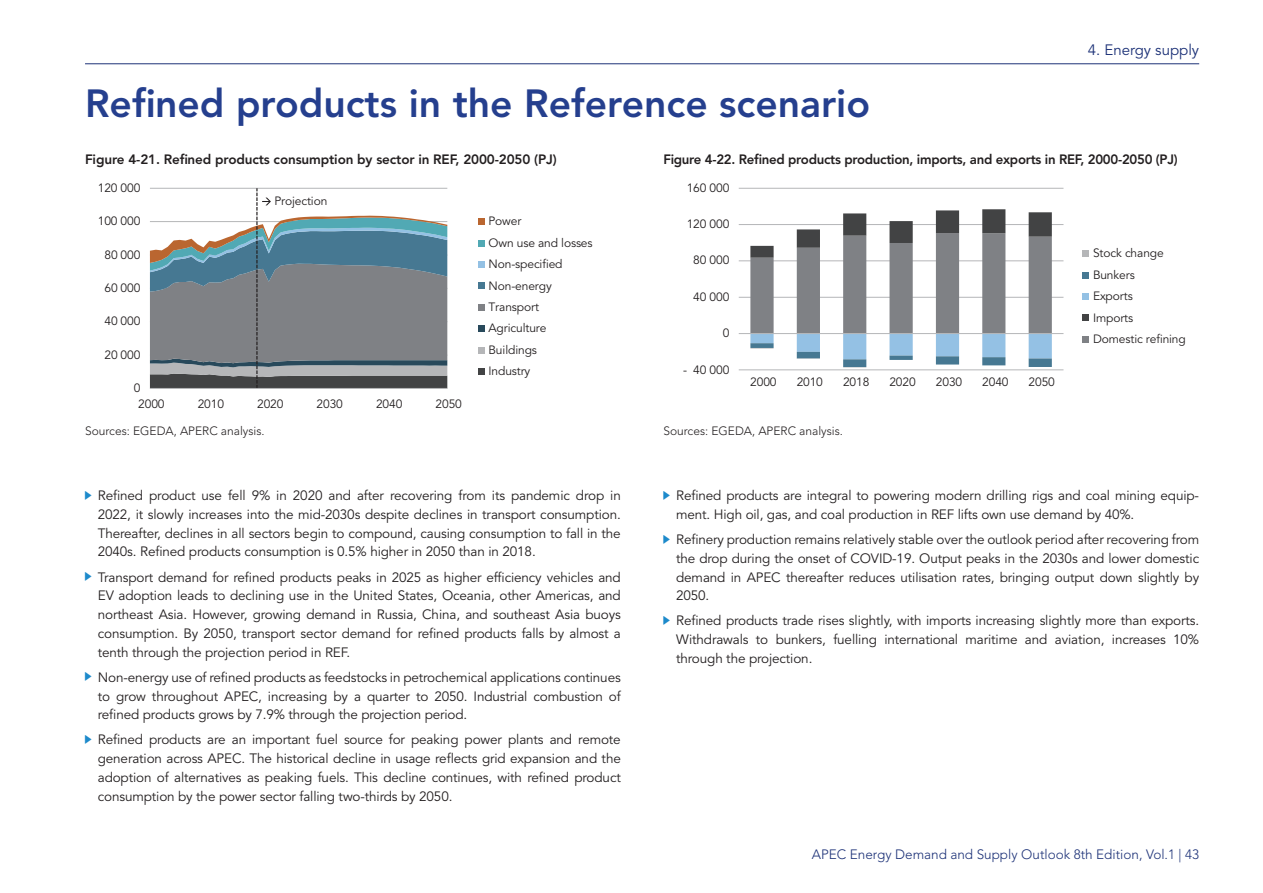
<style>
.page{position:relative;width:1263px;height:893px;background:#fff}
.page>*{position:absolute;margin:0;border:0;box-sizing:border-box;transform-origin:0 0}
.t1{font:800 39px "Avenir LT Std";color:#253f8e}
.t2{font:15px "Avenir LT Std";color:#1c3177}
.t3{font:13.5px/18.8px "Avenir LT Std";letter-spacing:-.01em;color:#231f20;text-align:justify}
.t4{font:800 13.5px "Avenir LT Std";letter-spacing:-.02em;color:#231f20}
.t5{font:300 13.5px "Avenir LT Std";color:#1c3177}
.t6{font:12px/21.5px "Avenir LT Std";letter-spacing:-.01em;color:#231f20}
.t7{font:300 12px "Avenir LT Std";color:#231f20}
</style>
<div class="page">
<hr style="left:85px;top:63px;width:1114px;height:1px;background:#1c3177">
<hr style="left:150px;top:388px;width:297px;height:1px;background:#b5b6b8">
<div style="left:478px;top:218px;width:6px;height:7px;background:#ba6630"></div>
<svg style="left:478px;top:240px;width:6px;height:6px"></svg>
<div style="left:478px;top:261px;width:6px;height:7px;background:#94c1e4"></div>
<svg style="left:478px;top:283px;width:6px;height:6px"></svg>
<div style="left:478px;top:304px;width:6px;height:7px;background:#7f8185"></div>
<svg style="left:478px;top:326px;width:6px;height:6px"></svg>
<div style="left:478px;top:347px;width:6px;height:7px;background:#b5b6b8"></div>
<svg style="left:478px;top:369px;width:6px;height:6px"></svg>
<svg style="left:150px;top:188px;width:297px;height:200px"></svg>
<hr style="left:739px;top:188px;width:324px;height:1px;background:#b5b6b8">
<hr style="left:739px;top:224px;width:324px;height:1px;background:#b5b6b8">
<hr style="left:739px;top:260px;width:324px;height:1px;background:#b5b6b8">
<hr style="left:739px;top:297px;width:324px;height:1px;background:#b5b6b8">
<hr style="left:739px;top:369px;width:324px;height:1px;background:#b5b6b8">
<svg style="left:750px;top:209px;width:302px;height:159px"></svg>
<hr style="left:739px;top:333px;width:324px;height:1px;background:#b5b6b8">
<div style="left:1083px;top:250px;width:6px;height:7px;background:#b5b6b8"></div>
<svg style="left:1083px;top:272px;width:6px;height:6px"></svg>
<div style="left:1083px;top:293px;width:6px;height:7px;background:#94c1e4"></div>
<svg style="left:1083px;top:315px;width:6px;height:6px"></svg>
<div style="left:1083px;top:336px;width:6px;height:7px;background:#7f8185"></div>
<h1 class="t1" style="left:85px;top:81px;width:787px">Refined products in the Reference scenario</h1>
<p class="t2" style="left:1088px;top:41px;width:113px">4. Energy supply</p>
<p class="t4" style="left:85px;top:152px;width:473px">Figure 4-21. Refined products consumption by sector in REF, 2000-2050 (PJ)</p>
<p class="t4" style="left:663px;top:152px;width:516px">Figure 4-22. Refined products production, imports, and exports in REF, 2000-2050 (PJ)</p>
<p class="t6" style="left:98px;top:177px;width:44px">120 000</p>
<p class="t6" style="left:98px;top:211px;width:44px">100 000</p>
<p class="t6" style="left:104px;top:244px;width:38px">80 000</p>
<p class="t6" style="left:104px;top:277px;width:38px">60 000</p>
<p class="t6" style="left:104px;top:311px;width:38px">40 000</p>
<p class="t6" style="left:104px;top:344px;width:38px">20 000</p>
<p class="t6" style="left:134px;top:377px;width:8px">0</p>
<p class="t6" style="left:274px;top:191px;width:55px">Projection</p>
<p class="t6" style="left:138px;top:393px;width:28px">2000</p>
<p class="t6" style="left:198px;top:393px;width:28px">2010</p>
<p class="t6" style="left:257px;top:393px;width:28px">2020</p>
<p class="t6" style="left:317px;top:393px;width:28px">2030</p>
<p class="t6" style="left:376px;top:393px;width:28px">2040</p>
<p class="t6" style="left:436px;top:393px;width:28px">2050</p>
<p class="t7" style="left:85px;top:424px;width:181px">Sources: EGEDA, APERC analysis.</p>
<p class="t6" style="left:488px;top:211px;width:106px">Power<br>Own use and losses<br>Non-specified<br>Non-energy<br>Transport<br>Agriculture<br>Buildings<br>Industry</p>
<p class="t3" style="left:98px;top:487px;width:525px">Refined product use fell 9% in 2020 and after recovering from its pandemic drop in 2022, it slowly increases into the mid-2030s despite declines in transport consumption.<br>Thereafter, declines in all sectors begin to compound, causing consumption to fall in the 2040s. Refined products consumption is 0.5% higher in 2050 than in 2018.</p>
<p class="t3" style="left:98px;top:568px;width:525px">Transport demand for refined products peaks in 2025 as higher efficiency vehicles and EV adoption leads to declining use in the United States, Oceania, other Americas, and northeast Asia. However, growing demand in Russia, China, and southeast Asia buoys consumption. By 2050, transport sector demand for refined products falls by almost a tenth through the projection period in REF.</p>
<p class="t3" style="left:98px;top:668px;width:524px">Non-energy use of refined products as feedstocks in petrochemical applications continues to grow throughout APEC, increasing by a quarter to 2050. Industrial combustion of refined products grows by 7.9% through the projection period.</p>
<p class="t3" style="left:98px;top:731px;width:525px">Refined products are an important fuel source for peaking power plants and remote generation across APEC. The historical decline in usage reflects grid expansion and the adoption of alternatives as peaking fuels. This decline continues, with refined product consumption by the power sector falling two-thirds by 2050.</p>
<p class="t6" style="left:687px;top:177px;width:44px">160 000</p>
<p class="t6" style="left:687px;top:214px;width:44px">120 000</p>
<p class="t6" style="left:693px;top:250px;width:38px">80 000</p>
<p class="t6" style="left:693px;top:286px;width:38px">40 000</p>
<p class="t6" style="left:723px;top:323px;width:8px">0</p>
<p class="t6" style="left:683px;top:359px;width:48px">- 40 000</p>
<p class="t6" style="left:750px;top:372px;width:28px">2000</p>
<p class="t6" style="left:797px;top:372px;width:28px">2010</p>
<p class="t6" style="left:843px;top:372px;width:28px">2018</p>
<p class="t6" style="left:889px;top:372px;width:28px">2020</p>
<p class="t6" style="left:936px;top:372px;width:28px">2030</p>
<p class="t6" style="left:982px;top:372px;width:28px">2040</p>
<p class="t6" style="left:1029px;top:372px;width:28px">2050</p>
<p class="t7" style="left:663px;top:424px;width:181px">Sources: EGEDA, APERC analysis.</p>
<p class="t6" style="left:1093px;top:243px;width:94px">Stock change<br>Bunkers<br>Exports<br>Imports<br>Domestic refining</p>
<p class="t3" style="left:676px;top:487px;width:524px">Refined products are integral to powering modern drilling rigs and coal mining equip&shy;ment. High oil, gas, and coal production in REF lifts own use demand by 40%.</p>
<p class="t3" style="left:676px;top:530px;width:525px">Refinery production remains relatively stable over the outlook period after recovering from the drop during the onset of COVID-19. Output peaks in the 2030s and lower domestic demand in APEC thereafter reduces utilisation rates, bringing output down slightly by 2050.</p>
<p class="t3" style="left:676px;top:612px;width:525px">Refined products trade rises slightly, with imports increasing slightly more than exports.<br>Withdrawals to bunkers, fuelling international maritime and aviation, increases 10% through the projection.</p>
<p class="t5" style="left:812px;top:846px;width:389px">APEC Energy Demand and Supply Outlook 8th Edition, Vol.1 | 43</p>
</div>
